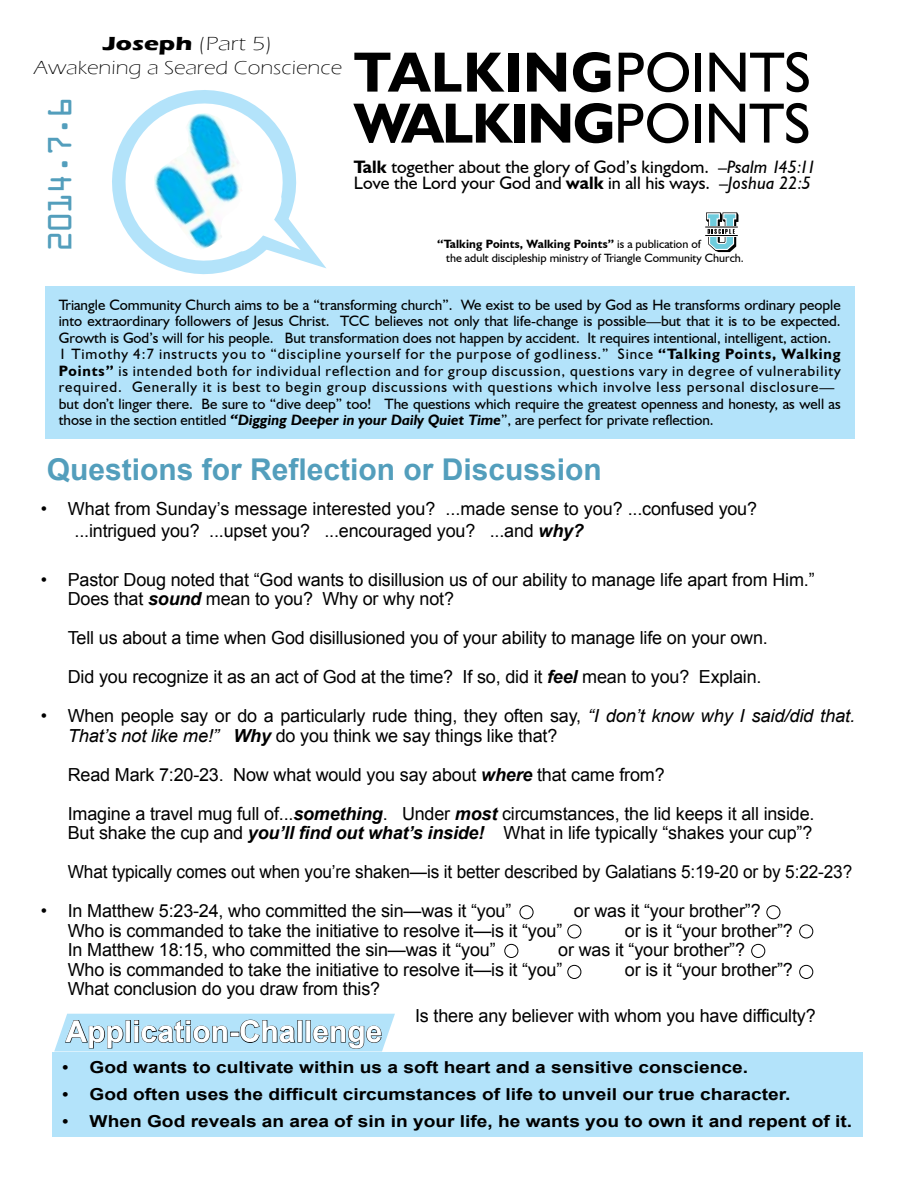
<style>
.page{position:relative;width:918px;height:1188px;background:#fff}
.page>*{position:absolute;margin:0;border:0;box-sizing:border-box;transform-origin:0 0}
.t1{font:700 57px "Humanist 521 BT";letter-spacing:.02em;color:#000}
.t2{font:700 57px "Humanist 521 BT";letter-spacing:-.02em;color:#000}
.t3{font:700 30px "Arial";color:#539ebc}
.t4{font:700 30px "Arial";color:#fff}
.t5{font:30px "OCRA Std";color:#539ebc}
.t6{font:300 19.5px "Eras ITC";color:#000;scale:1.16 1}
.t7{font:300 19.5px "Eras ITC";color:#000;scale:1.28 1}
.t8{font:18px/19.5px "Arial";letter-spacing:-.01em;color:#000}
.t9{font:18px "Humanist 521 BT";letter-spacing:.005em;color:#000}
.t10{font:18px "Arial";letter-spacing:-.01em;color:#000;scale:.96 1}
.t11{font:700 16.5px "Arial";color:#000;scale:1.16 1}
.t12{font:700 16.5px/27px "Arial";color:#000;text-align:justify}
.t13{font:15px/16.5px "Humanist 521 BT";color:#000;text-align:justify}
.t14{font:12px "Humanist 521 BT";color:#000}
.t15{font:700 12px "Humanist 521 BT";letter-spacing:.01em;color:#000}
.s1{font-weight:700}
.s2{font-weight:400}
.s3{font-style:italic}
.s4{font-weight:700;font-style:italic}
</style>
<div class="page">
<svg style="left:112px;top:90px;width:214px;height:185px"></svg>
<img style="left:154px;top:113px;width:89px;height:137px">
<svg style="left:705px;top:212px;width:33px;height:40px"></svg>
<hr style="left:705px;top:227px;width:33px;height:1px;background:#000">
<hr style="left:705px;top:235px;width:33px;height:1px;background:#000">
<div style="left:45px;top:286px;width:810px;height:153px;background:#b3e3fa"></div>
<div style="left:53px;top:1052px;width:810px;height:85px;background:#b3e3fa"></div>
<svg style="left:54px;top:1014px;width:341px;height:37px;background:#9ec6d9"></svg>
<div style="left:520px;top:906px;width:13px;height:13px;border:1px solid #000;border-radius:50%"></div>
<div style="left:767px;top:906px;width:13px;height:13px;border:1px solid #000;border-radius:50%"></div>
<div style="left:505px;top:944px;width:13px;height:14px;border:1px solid #000;border-radius:50%"></div>
<div style="left:752px;top:944px;width:13px;height:14px;border:1px solid #000;border-radius:50%"></div>
<div style="left:568px;top:925px;width:13px;height:13px;border:1px solid #000;border-radius:50%"></div>
<div style="left:800px;top:925px;width:13px;height:13px;border:1px solid #000;border-radius:50%"></div>
<div style="left:568px;top:965px;width:13px;height:14px;border:1px solid #000;border-radius:50%"></div>
<div style="left:800px;top:965px;width:13px;height:14px;border:1px solid #000;border-radius:50%"></div>
<p class="t7" style="left:103px;top:33px;width:134px"><span class="s1">Joseph</span> (Part 5)</p>
<p class="t6" style="left:34px;top:56px;width:267px">Awakening a Seared Conscience</p>
<p class="t1" style="left:354px;top:37px;width:458px">TALKING<span class="s2">POINTS</span></p>
<p class="t2" style="left:354px;top:88px;width:458px">WALKING<span class="s2">POINTS</span></p>
<p class="t9" style="left:354px;top:155px;width:464px"><span class="s1">Talk</span> together about the glory of God’s kingdom. –<span class="s3">Psalm 145:11</span></p>
<p class="t9" style="left:354px;top:172px;width:459px">Love the Lord your God and <span class="s1">walk</span> in all his ways. –<span class="s3">Joshua 22:5</span></p>
<p class="t5" style="left:44px;top:252px;width:157px;rotate:-90deg">2014.7.6</p>
<p class="t15" style="left:437px;top:236px;width:265px">“Talking Points, Walking Points” <span class="s2">is a publication of</span></p>
<p class="t14" style="left:446px;top:251px;width:299px">the adult discipleship ministry of Triangle Community Church.</p>
<p class="t13" style="left:59px;top:296px;width:783px">Triangle Community Church aims to be a “transforming church”. We exist to be used by God as He transforms ordinary people into extraordinary followers of Jesus Christ. TCC believes not only that life-change is possible—but that it is to be expected.<br>Growth is God’s will for his people. But transformation does not happen by accident. It requires intentional, intelligent, action.</p>
<p class="t13" style="left:59px;top:346px;width:784px">1 Timothy 4:7 instructs you to “discipline yourself for the purpose of godliness.” Since <span class="s1">“Talking Points, Walking Points”</span> is intended both for individual reflection and for group discussion, questions vary in degree of vulnerability required. Generally it is best to begin group discussions with questions which involve less personal disclosure—</p>
<p class="t13" style="left:59px;top:395px;width:783px">but don’t linger there. Be sure to “dive deep” too! The questions which require the greatest openness and honesty, as well as those in the section entitled <span class="s4">“Digging Deeper in your Daily Quiet Time</span>”, are perfect for private reflection.</p>
<p class="t3" style="left:47px;top:449px;width:557px">Questions for Reflection or Discussion</p>
<p class="t8" style="left:68px;top:499px;width:691px">What from Sunday’s message interested you? ...made sense to you? ...confused you?</p>
<p class="t8" style="left:75px;top:521px;width:511px">...intrigued you? ...upset you? ...encouraged you? ...and <span class="s4">why?</span></p>
<p class="t8" style="left:41px;top:499px;width:8px">•</p>
<p class="t8" style="left:41px;top:570px;width:8px">•</p>
<p class="t8" style="left:41px;top:706px;width:8px">•</p>
<p class="t8" style="left:41px;top:901px;width:8px">•</p>
<p class="t8" style="left:68px;top:570px;width:748px">Pastor Doug noted that “God wants to disillusion us of our ability to manage life apart from Him.”</p>
<p class="t8" style="left:68px;top:589px;width:388px">Does that <span class="s4">sound</span> mean to you? Why or why not?</p>
<p class="t8" style="left:68px;top:628px;width:702px">Tell us about a time when God disillusioned you of your ability to manage life on your own.</p>
<p class="t8" style="left:68px;top:667px;width:695px">Did you recognize it as an act of God at the time? If so, did it <span class="s4">feel</span> mean to you? Explain.</p>
<p class="t8" style="left:68px;top:706px;width:789px">When people say or do a particularly rude thing, they often say, <span class="s3">“I don’t know why I said/did that.<br>That’s not like me!”</span> <span class="s4">Why</span> do you think we say things like that?</p>
<p class="t8" style="left:68px;top:765px;width:598px">Read Mark 7:20-23. Now what would you say about <span class="s4">where</span> that came from?</p>
<p class="t8" style="left:68px;top:804px;width:748px">Imagine a travel mug full of...<span class="s4">something</span>. Under <span class="s4">most</span> circumstances, the lid keeps it all inside.</p>
<p class="t8" style="left:68px;top:823px;width:746px">But shake the cup and <span class="s4">you’ll find out what’s inside!</span> What in life typically “shakes your cup”?</p>
<p class="t10" style="left:68px;top:860px;width:819px">What typically comes out when you’re shaken—is it better described by Galatians 5:19-20 or by 5:22-23?</p>
<p class="t8" style="left:68px;top:901px;width:445px">In Matthew 5:23-24, who committed the sin—was it “you”</p>
<p class="t8" style="left:574px;top:901px;width:188px">or was it “your brother”?</p>
<p class="t8" style="left:68px;top:921px;width:496px">Who is commanded to take the initiative to resolve it—is it “you”</p>
<p class="t8" style="left:625px;top:921px;width:169px">or is it “your brother”?</p>
<p class="t8" style="left:68px;top:940px;width:429px">In Matthew 18:15, who committed the sin—was it “you”</p>
<p class="t8" style="left:558px;top:940px;width:188px">or was it “your brother”?</p>
<p class="t8" style="left:68px;top:960px;width:496px">Who is commanded to take the initiative to resolve it—is it “you”</p>
<p class="t8" style="left:625px;top:960px;width:169px">or is it “your brother”?</p>
<p class="t8" style="left:68px;top:979px;width:314px">What conclusion do you draw from this?</p>
<p class="t8" style="left:415px;top:1006px;width:402px">Is there any believer with whom you have difficulty?</p>
<p class="t4" style="left:66px;top:1011px;width:318px">Application-Challenge</p>
<p class="t11" style="left:90px;top:1057px;width:569px">God wants to cultivate within us a soft heart and a sensitive conscience.</p>
<p class="t11" style="left:90px;top:1084px;width:606px">God often uses the difficult circumstances of life to unveil our true character.</p>
<p class="t11" style="left:90px;top:1111px;width:659px">When God reveals an area of sin in your life, he wants you to own it and repent of it.</p>
<p class="t12" style="left:63px;top:1055px;width:7px">• • •</p>
</div>
